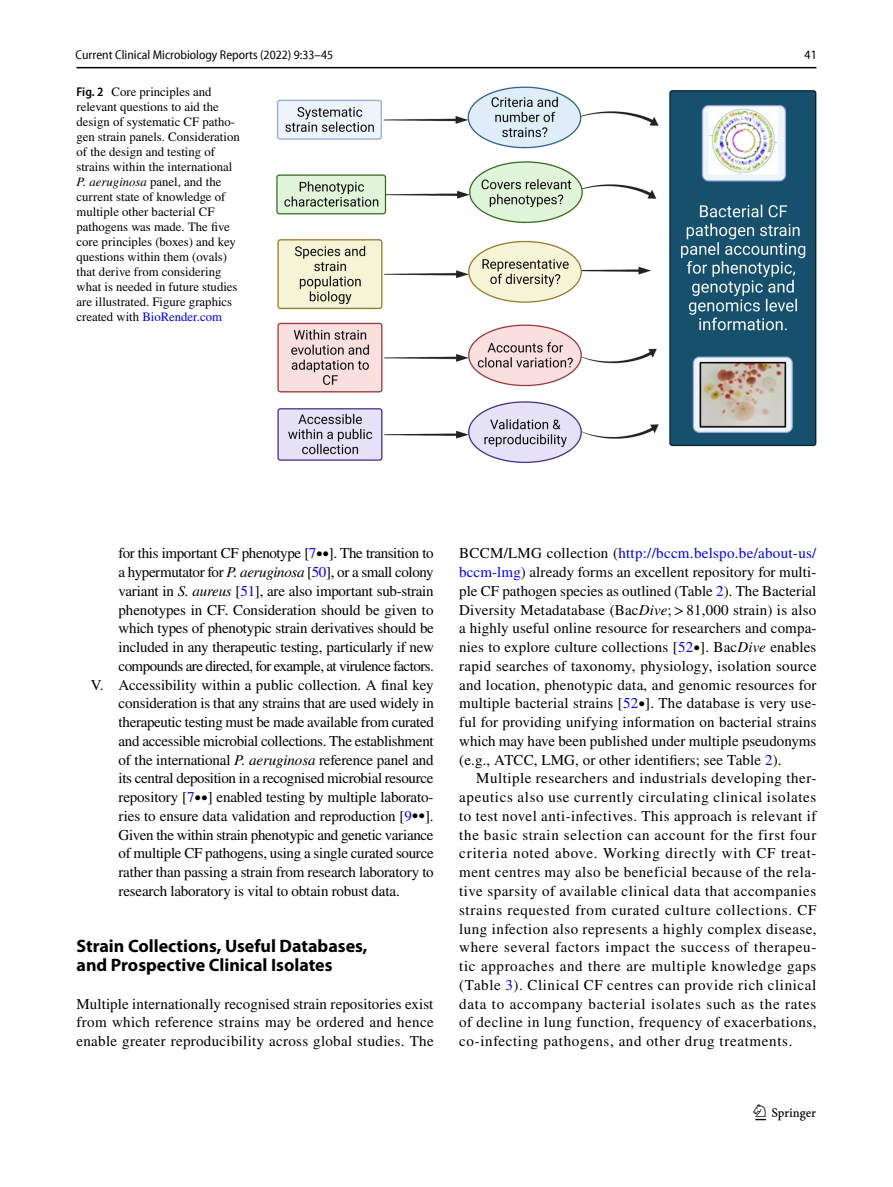
<style>
.page{position:relative;width:893px;height:1187px;background:#fff}
.page>*{position:absolute;margin:0;border:0;box-sizing:border-box;transform-origin:0 0}
.t1{font:22.5px "Springnew Regular 3";color:#000}
.t2{font:700 18px/18.8px "Myriad Pro";color:#000}
.t3{font:15px/18.8px "STIX";letter-spacing:-.015em;color:#000;text-align:justify}
.t4{font:15px "STIX";letter-spacing:-.035em;color:#000}
.t5{font:12.75px/15px "STIX";color:#000}
.t6{font:semi-condensed 12.75px "Myriad Pro Unic";color:#000}
.s1{font-family:"Myriad Pro";font-weight:600;font-stretch:semi-condensed}
.s2{font-style:italic}
.s3{color:#00f}
.s4{font-size:12.75px}
</style>
<div class="page">
<hr style="left:77px;top:67px;width:739px;height:1px;background:#000">
<img style="left:276px;top:87px;width:540px;height:376px">
<p class="t6" style="left:76px;top:50px;width:259px">Current Clinical Microbiology Reports (2022) 9:33–45</p>
<p class="t6" style="left:805px;top:50px;width:14px">41</p>
<p class="t5" style="left:77px;top:85px;width:165px"><span class="s1">Fig. 2</span> Core principles and relevant questions to aid the design of systematic CF patho&shy;gen strain panels. Consideration of the design and testing of strains within the international<br><span class="s2">P. aeruginosa</span> panel, and the current state of knowledge of multiple other bacterial CF pathogens was made. The five core principles (boxes) and key questions within them (ovals) that derive from considering what is needed in future studies are illustrated. Figure graphics created with <span class="s3">BioRender.com</span></p>
<p class="t3" style="left:119px;top:545px;width:317px">for this important CF phenotype [<span class="s3">7</span><span class="s4">••</span>]. The transition to</p>
<p class="t3" style="left:119px;top:563px;width:317px">a hypermutator for <span class="s2">P. aeruginosa</span> [<span class="s3">50</span>], or a small colony</p>
<p class="t3" style="left:119px;top:582px;width:317px">variant in <span class="s2">S. aureus</span> [<span class="s3">51</span>], are also important sub-strain</p>
<p class="t3" style="left:119px;top:601px;width:316px">phenotypes in CF. Consideration should be given to</p>
<p class="t3" style="left:119px;top:620px;width:317px">which types of phenotypic strain derivatives should be</p>
<p class="t3" style="left:119px;top:638px;width:317px">included in any therapeutic testing, particularly if new</p>
<p class="t4" style="left:119px;top:655px;width:317px">compounds are directed, for example, at virulence factors.</p>
<p class="t3" style="left:91px;top:676px;width:344px">V. Accessibility within a public collection. A final key</p>
<p class="t3" style="left:119px;top:695px;width:317px">consideration is that any strains that are used widely in</p>
<p class="t3" style="left:119px;top:713px;width:317px">therapeutic testing must be made available from curated</p>
<p class="t3" style="left:119px;top:732px;width:317px">and accessible microbial collections. The establishment</p>
<p class="t3" style="left:119px;top:751px;width:317px">of the international <span class="s2">P. aeruginosa</span> reference panel and</p>
<p class="t3" style="left:119px;top:770px;width:316px">its central deposition in a recognised microbial resource</p>
<p class="t3" style="left:119px;top:788px;width:316px">repository [<span class="s3">7</span><span class="s4">••</span>] enabled testing by multiple laborato-</p>
<p class="t3" style="left:119px;top:807px;width:317px">ries to ensure data validation and reproduction [<span class="s3">9</span><span class="s4">••</span>].</p>
<p class="t3" style="left:119px;top:826px;width:316px">Given the within strain phenotypic and genetic variance</p>
<p class="t3" style="left:119px;top:845px;width:317px">of multiple CF pathogens, using a single curated source</p>
<p class="t3" style="left:119px;top:863px;width:317px">rather than passing a strain from research laboratory to</p>
<p class="t3" style="left:119px;top:882px;width:283px">research laboratory is vital to obtain robust data.</p>
<p class="t2" style="left:77px;top:936px;width:292px">Strain Collections, Useful Databases, and Prospective Clinical Isolates</p>
<p class="t3" style="left:77px;top:995px;width:359px">Multiple internationally recognised strain repositories exist from which reference strains may be ordered and hence enable greater reproducibility across global studies. The</p>
<p class="t3" style="left:459px;top:545px;width:359px">BCCM/LMG collection (<span class="s3">http://bccm.belspo.be/about-us/ bccm-lmg</span>) already forms an excellent repository for multi&shy;ple CF pathogen species as outlined (Table <span class="s3">2</span>). The Bacterial Diversity Metadatabase (Bac<span class="s2">Dive</span>;&gt;81,000 strain) is also a highly useful online resource for researchers and compa&shy;nies to explore culture collections [<span class="s3">52</span><span class="s4">•</span>]. Bac<span class="s2">Dive</span> enables rapid searches of taxonomy, physiology, isolation source and location, phenotypic data, and genomic resources for multiple bacterial strains [<span class="s3">52</span><span class="s4">•</span>]. The database is very use&shy;ful for providing unifying information on bacterial strains which may have been published under multiple pseudonyms (e.g., ATCC, LMG, or other identifiers; see Table <span class="s3">2</span>).</p>
<p class="t3" style="left:459px;top:770px;width:359px;text-indent:17px">Multiple researchers and industrials developing ther&shy;apeutics also use currently circulating clinical isolates to test novel anti-infectives. This approach is relevant if the basic strain selection can account for the first four criteria noted above. Working directly with CF treat&shy;ment centres may also be beneficial because of the rela&shy;tive sparsity of available clinical data that accompanies strains requested from curated culture collections. CF lung infection also represents a highly complex disease, where several factors impact the success of therapeu&shy;tic approaches and there are multiple knowledge gaps (Table <span class="s3">3</span>). Clinical CF centres can provide rich clinical data to accompany bacterial isolates such as the rates of decline in lung function, frequency of exacerbations, co-infecting pathogens, and other drug treatments.</p>
<h1 class="t1" style="left:755px;top:1104px;width:62px">1 3</h1>
</div>
